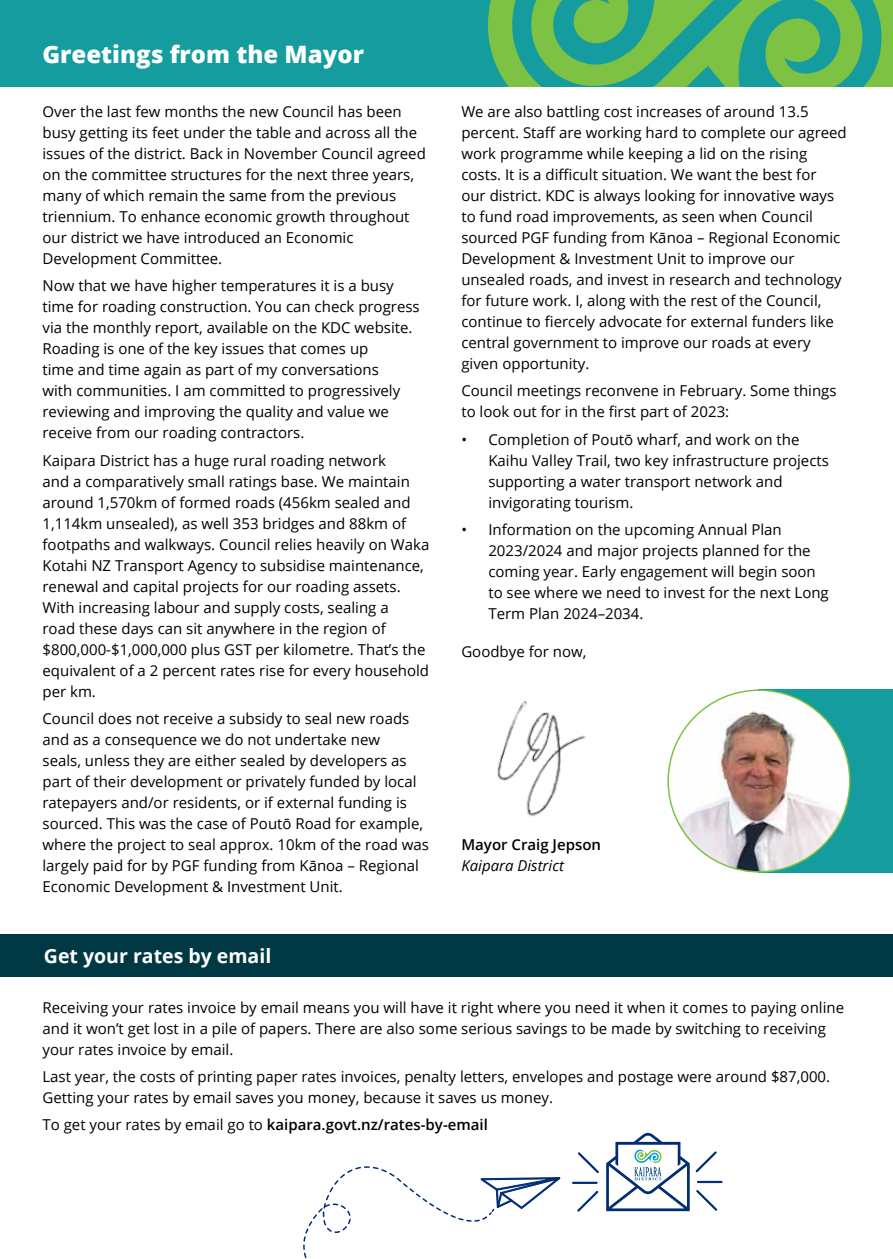
<style>
.page{position:relative;width:893px;height:1259px;background:#fff}
.page>*{position:absolute;margin:0;border:0;box-sizing:border-box;transform-origin:0 0}
.t1{font:800 24px "Open Sans";color:#fff}
.t2{font:700 19.5px "Open Sans";color:#fff}
.t3{font:15px/21px "Open Sans";color:#000}
.t4{font:600 15px "Open Sans";color:#000}
.t5{font:italic 15px "Open Sans";color:#000}
.s1{font-weight:400}
</style>
<div class="page">
<div style="left:759px;top:689px;width:134px;height:183px;background:#149c9e"></div>
<img style="left:668px;top:690px;width:182px;height:182px;border-radius:91px">
<img style="left:497px;top:701px;width:89px;height:116px">
<div style="left:0;top:0;width:893px;height:86px;background:#149c9e"></div>
<svg style="left:488px;top:0;width:405px;height:86px"></svg>
<svg style="left:572px;top:1133px;width:151px;height:79px"></svg>
<svg style="left:303px;top:1166px;width:258px;height:92px"></svg>
<div style="left:0;top:934px;width:893px;height:43px;background:#003943"></div>
<h1 class="t1" style="left:43px;top:36px;width:323px">Greetings from the Mayor</h1>
<p class="t3" style="left:43px;top:100px;width:385px">Over the last few months the new Council has been busy getting its feet under the table and across all the issues of the district. Back in November Council agreed on the committee structures for the next three years, many of which remain the same from the previous triennium. To enhance economic growth throughout our district we have introduced an Economic Development Committee.</p>
<p class="t3" style="left:43px;top:275px;width:379px">Now that we have higher temperatures it is a busy time for roading construction. You can check progress via the monthly report, available on the KDC website.<br>Roading is one of the key issues that comes up<br>time and time again as part of my conversations<br>with communities. I am committed to progressively reviewing and improving the quality and value we receive from our roading contractors.</p>
<p class="t3" style="left:43px;top:449px;width:388px">Kaipara District has a huge rural roading network<br>and a comparatively small ratings base. We maintain around 1,570km of formed roads (456km sealed and 1,114km unsealed), as well 353 bridges and 88km of footpaths and walkways. Council relies heavily on Waka Kotahi NZ Transport Agency to subsidise maintenance, renewal and capital projects for our roading assets.<br>With increasing labour and supply costs, sealing a<br>road these days can sit anywhere in the region of $800,000-$1,000,000 plus GST per kilometre. That’s the equivalent of a 2 percent rates rise for every household per km.</p>
<p class="t3" style="left:43px;top:707px;width:388px">Council does not receive a subsidy to seal new roads and as a consequence we do not undertake new<br>seals, unless they are either sealed by developers as part of their development or privately funded by local ratepayers and/or residents, or if external funding is sourced. This was the case of Poutō Road for example, where the project to seal approx. 10km of the road was largely paid for by PGF funding from Kānoa – Regional Economic Development &amp; Investment Unit.</p>
<h2 class="t2" style="left:44px;top:942px;width:229px">Get your rates by email</h2>
<p class="t3" style="left:461px;top:100px;width:387px">We are also battling cost increases of around 13.5 percent. Staff are working hard to complete our agreed work programme while keeping a lid on the rising costs. It is a difficult situation. We want the best for<br>our district. KDC is always looking for innovative ways to fund road improvements, as seen when Council sourced PGF funding from Kānoa – Regional Economic Development &amp; Investment Unit to improve our unsealed roads, and invest in research and technology for future work. I, along with the rest of the Council, continue to fiercely advocate for external funders like central government to improve our roads at every given opportunity.</p>
<p class="t3" style="left:461px;top:380px;width:377px">Council meetings reconvene in February. Some things to look out for in the first part of 2023:</p>
<p class="t3" style="left:488px;top:428px;width:342px;text-indent:-27px">• Completion of Poutō wharf, and work on the Kaihu Valley Trail, two key infrastructure projects supporting a water transport network and invigorating tourism.</p>
<p class="t3" style="left:488px;top:518px;width:342px;text-indent:-27px">• Information on the upcoming Annual Plan 2023/2024 and major projects planned for the coming year. Early engagement will begin soon to see where we need to invest for the next Long Term Plan 2024–2034.</p>
<p class="t3" style="left:461px;top:640px;width:127px">Goodbye for now,</p>
<p class="t4" style="left:461px;top:834px;width:141px">Mayor Craig Jepson</p>
<p class="t5" style="left:461px;top:855px;width:104px">Kaipara District</p>
<p class="t3" style="left:42px;top:996px;width:803px">Receiving your rates invoice by email means you will have it right where you need it when it comes to paying online and it won’t get lost in a pile of papers. There are also some serious savings to be made by switching to receiving your rates invoice by email.</p>
<p class="t3" style="left:42px;top:1065px;width:789px">Last year, the costs of printing paper rates invoices, penalty letters, envelopes and postage were around $87,000.<br>Getting your rates by email saves you money, because it saves us money.</p>
<p class="t4" style="left:42px;top:1114px;width:447px"><span class="s1">To get your rates by email go to</span> kaipara.govt.nz/rates-by-email</p>
</div>
